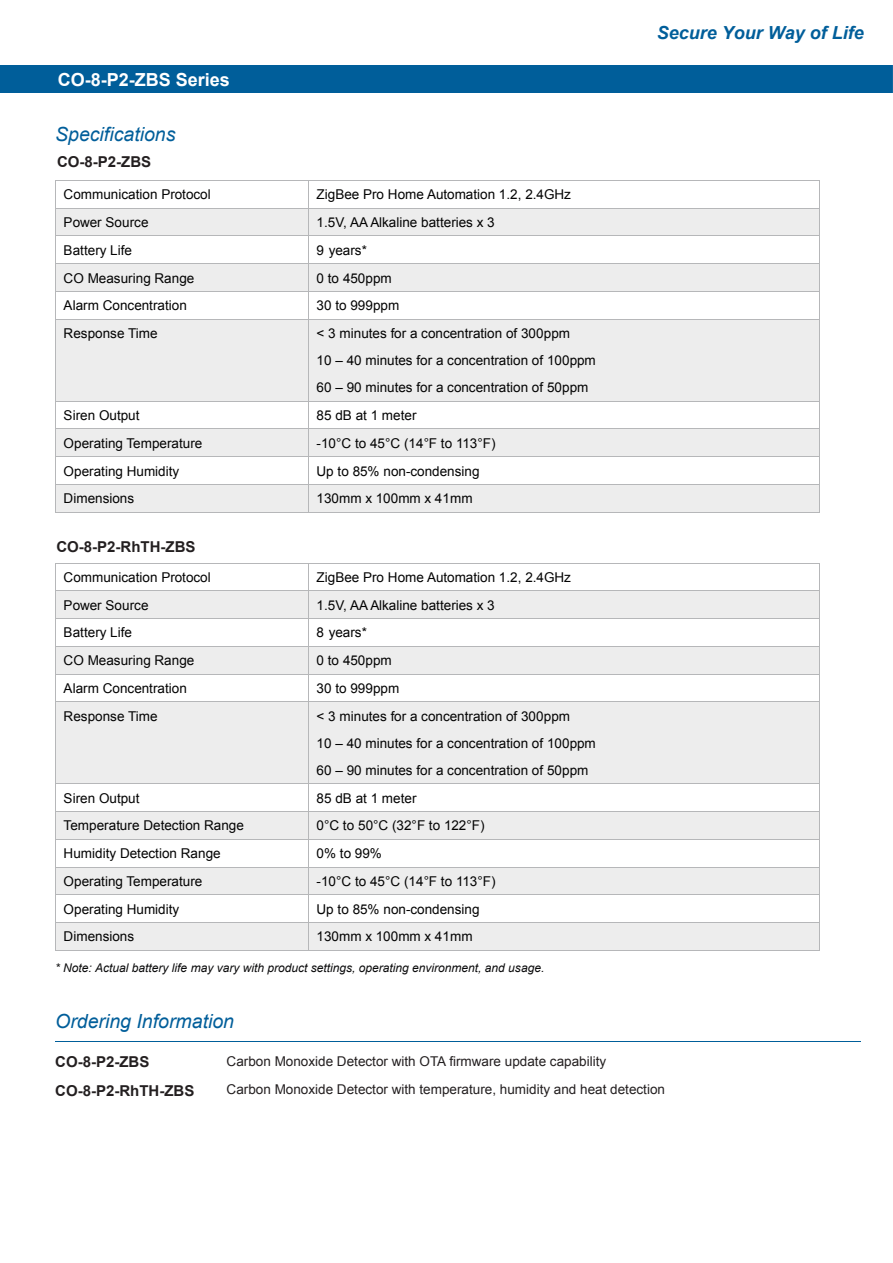
<style>
.page{position:relative;width:893px;height:1263px;background:#fff}
.page>*{position:absolute;margin:0;border:0;box-sizing:border-box;transform-origin:0 0}
.t1{font:italic 19.5px "Arial";color:#005e9a}
.t2{font:italic 700 18px "Arial";color:#005e9a}
.t3{font:700 18px "Arial";color:#fff}
.t4{font:700 15px/28.8px "Arial";color:#231f20}
.t5{font:13.5px/27px "Arial";letter-spacing:.005em;color:#030303}
.t6{font:13.5px/28.5px "Arial";color:#231f20}
.t7{font:italic 12px "Arial";color:#0a0a0b}
</style>
<div class="page">
<hr style="left:56px;top:563px;width:252px;height:1px;background:#b6b7b9">
<hr style="left:309px;top:563px;width:509px;height:1px;background:#b6b7b9">
<div style="left:56px;top:591px;width:252px;height:27px;background:#ededed"></div>
<div style="left:309px;top:591px;width:509px;height:27px;background:#ededed"></div>
<hr style="left:56px;top:590px;width:252px;height:1px;background:#b6b7b9">
<hr style="left:309px;top:590px;width:509px;height:1px;background:#b6b7b9">
<hr style="left:56px;top:618px;width:252px;height:1px;background:#b6b7b9">
<hr style="left:309px;top:618px;width:509px;height:1px;background:#b6b7b9">
<div style="left:56px;top:647px;width:252px;height:27px;background:#ededed"></div>
<div style="left:309px;top:647px;width:509px;height:27px;background:#ededed"></div>
<hr style="left:56px;top:646px;width:252px;height:1px;background:#b6b7b9">
<hr style="left:309px;top:646px;width:509px;height:1px;background:#b6b7b9">
<hr style="left:56px;top:674px;width:252px;height:1px;background:#b6b7b9">
<hr style="left:309px;top:674px;width:509px;height:1px;background:#b6b7b9">
<div style="left:56px;top:702px;width:252px;height:81px;background:#ededed"></div>
<div style="left:309px;top:702px;width:509px;height:81px;background:#ededed"></div>
<svg style="left:55px;top:563px;width:1px;height:139px"></svg>
<hr style="left:56px;top:702px;width:252px;height:1px;background:#b6b7b9">
<svg style="left:308px;top:563px;width:1px;height:139px"></svg>
<hr style="left:309px;top:702px;width:509px;height:1px;background:#b6b7b9">
<svg style="left:818px;top:563px;width:1px;height:139px"></svg>
<hr style="left:55px;top:702px;width:1px;height:81px;background:#b6b7b9">
<hr style="left:308px;top:702px;width:1px;height:81px;background:#b6b7b9">
<hr style="left:818px;top:702px;width:1px;height:81px;background:#b6b7b9">
<hr style="left:56px;top:783px;width:252px;height:1px;background:#b6b7b9">
<hr style="left:309px;top:783px;width:509px;height:1px;background:#b6b7b9">
<div style="left:56px;top:812px;width:252px;height:27px;background:#ededed"></div>
<div style="left:309px;top:812px;width:509px;height:27px;background:#ededed"></div>
<hr style="left:56px;top:811px;width:252px;height:1px;background:#b6b7b9">
<hr style="left:309px;top:811px;width:509px;height:1px;background:#b6b7b9">
<hr style="left:56px;top:839px;width:252px;height:1px;background:#b6b7b9">
<hr style="left:309px;top:839px;width:509px;height:1px;background:#b6b7b9">
<div style="left:56px;top:868px;width:252px;height:27px;background:#ededed"></div>
<div style="left:309px;top:868px;width:509px;height:27px;background:#ededed"></div>
<hr style="left:56px;top:867px;width:252px;height:1px;background:#b6b7b9">
<hr style="left:309px;top:867px;width:509px;height:1px;background:#b6b7b9">
<hr style="left:56px;top:895px;width:252px;height:1px;background:#b6b7b9">
<hr style="left:309px;top:895px;width:509px;height:1px;background:#b6b7b9">
<div style="left:56px;top:923px;width:252px;height:27px;background:#ededed"></div>
<div style="left:309px;top:923px;width:509px;height:27px;background:#ededed"></div>
<hr style="left:56px;top:922px;width:252px;height:1px;background:#b6b7b9">
<hr style="left:309px;top:922px;width:509px;height:1px;background:#b6b7b9">
<svg style="left:55px;top:783px;width:1px;height:168px"></svg>
<hr style="left:56px;top:950px;width:252px;height:1px;background:#b6b7b9">
<svg style="left:308px;top:783px;width:1px;height:168px"></svg>
<hr style="left:309px;top:950px;width:509px;height:1px;background:#b6b7b9">
<svg style="left:818px;top:783px;width:1px;height:168px"></svg>
<div style="left:0;top:65px;width:892px;height:28px;background:#005e9a"></div>
<hr style="left:55px;top:1041px;width:806px;height:1px;background:#005e9a">
<hr style="left:56px;top:180px;width:252px;height:1px;background:#b6b7b9">
<hr style="left:309px;top:180px;width:509px;height:1px;background:#b6b7b9">
<div style="left:56px;top:209px;width:252px;height:27px;background:#ededed"></div>
<div style="left:309px;top:209px;width:509px;height:27px;background:#ededed"></div>
<hr style="left:56px;top:208px;width:252px;height:1px;background:#b6b7b9">
<hr style="left:309px;top:208px;width:509px;height:1px;background:#b6b7b9">
<hr style="left:56px;top:236px;width:252px;height:1px;background:#b6b7b9">
<hr style="left:309px;top:236px;width:509px;height:1px;background:#b6b7b9">
<div style="left:56px;top:264px;width:252px;height:27px;background:#ededed"></div>
<div style="left:309px;top:264px;width:509px;height:27px;background:#ededed"></div>
<hr style="left:56px;top:264px;width:252px;height:1px;background:#b6b7b9">
<hr style="left:309px;top:264px;width:509px;height:1px;background:#b6b7b9">
<hr style="left:56px;top:291px;width:252px;height:1px;background:#b6b7b9">
<hr style="left:309px;top:291px;width:509px;height:1px;background:#b6b7b9">
<div style="left:56px;top:320px;width:252px;height:81px;background:#ededed"></div>
<div style="left:309px;top:320px;width:509px;height:81px;background:#ededed"></div>
<svg style="left:55px;top:180px;width:1px;height:140px"></svg>
<hr style="left:56px;top:319px;width:252px;height:1px;background:#b6b7b9">
<svg style="left:308px;top:180px;width:1px;height:140px"></svg>
<hr style="left:309px;top:319px;width:509px;height:1px;background:#b6b7b9">
<svg style="left:818px;top:180px;width:1px;height:140px"></svg>
<hr style="left:55px;top:320px;width:1px;height:81px;background:#b6b7b9">
<hr style="left:308px;top:320px;width:1px;height:81px;background:#b6b7b9">
<hr style="left:818px;top:320px;width:1px;height:81px;background:#b6b7b9">
<hr style="left:56px;top:401px;width:252px;height:1px;background:#b6b7b9">
<hr style="left:309px;top:401px;width:509px;height:1px;background:#b6b7b9">
<div style="left:56px;top:429px;width:252px;height:27px;background:#ededed"></div>
<div style="left:309px;top:429px;width:509px;height:27px;background:#ededed"></div>
<hr style="left:56px;top:429px;width:252px;height:1px;background:#b6b7b9">
<hr style="left:309px;top:429px;width:509px;height:1px;background:#b6b7b9">
<hr style="left:56px;top:456px;width:252px;height:1px;background:#b6b7b9">
<hr style="left:309px;top:456px;width:509px;height:1px;background:#b6b7b9">
<div style="left:56px;top:485px;width:252px;height:27px;background:#ededed"></div>
<div style="left:309px;top:485px;width:509px;height:27px;background:#ededed"></div>
<hr style="left:56px;top:484px;width:252px;height:1px;background:#b6b7b9">
<hr style="left:309px;top:484px;width:509px;height:1px;background:#b6b7b9">
<svg style="left:55px;top:401px;width:1px;height:112px"></svg>
<hr style="left:56px;top:512px;width:252px;height:1px;background:#b6b7b9">
<svg style="left:308px;top:401px;width:1px;height:112px"></svg>
<hr style="left:309px;top:512px;width:509px;height:1px;background:#b6b7b9">
<svg style="left:818px;top:401px;width:1px;height:112px"></svg>
<h2 class="t3" style="left:58px;top:72px;width:174px">CO-8-P2-ZBS Series</h2>
<h1 class="t1" style="left:55px;top:127px;width:122px">Specifications</h1>
<p class="t4" style="left:57px;top:149px;width:96px">CO-8-P2-ZBS</p>
<p class="t5" style="left:64px;top:182px;width:149px">Communication Protocol</p>
<p class="t5" style="left:316px;top:182px;width:256px">ZigBee Pro Home Automation 1.2, 2.4GHz</p>
<p class="t5" style="left:64px;top:210px;width:86px">Power Source</p>
<p class="t5" style="left:316px;top:210px;width:180px">1.5V, AA Alkaline batteries x 3</p>
<p class="t5" style="left:64px;top:238px;width:70px">Battery Life</p>
<p class="t5" style="left:316px;top:238px;width:52px">9 years*</p>
<p class="t5" style="left:64px;top:266px;width:132px">CO Measuring Range</p>
<p class="t5" style="left:316px;top:266px;width:77px">0 to 450ppm</p>
<p class="t5" style="left:64px;top:293px;width:125px">Alarm Concentration</p>
<p class="t5" style="left:316px;top:293px;width:84px">30 to 999ppm</p>
<p class="t5" style="left:64px;top:321px;width:95px">Response Time</p>
<p class="t5" style="left:316px;top:321px;width:281px">&lt; 3 minutes for a concentration of 300ppm<br>10 – 40 minutes for a concentration of 100ppm<br>60 – 90 minutes for a concentration of 50ppm</p>
<p class="t5" style="left:64px;top:403px;width:77px">Siren Output</p>
<p class="t5" style="left:316px;top:403px;width:102px">85 dB at 1 meter</p>
<p class="t5" style="left:64px;top:431px;width:140px">Operating Temperature</p>
<p class="t5" style="left:316px;top:431px;width:181px">-10°C to 45°C (14°F to 113°F)</p>
<p class="t5" style="left:64px;top:459px;width:117px">Operating Humidity</p>
<p class="t5" style="left:316px;top:459px;width:164px">Up to 85% non-condensing</p>
<p class="t5" style="left:64px;top:486px;width:72px">Dimensions</p>
<p class="t5" style="left:316px;top:486px;width:158px">130mm x 100mm x 41mm</p>
<p class="t4" style="left:56px;top:534px;width:141px">CO-8-P2-RhTH-ZBS</p>
<p class="t5" style="left:64px;top:565px;width:149px">Communication Protocol</p>
<p class="t5" style="left:316px;top:565px;width:256px">ZigBee Pro Home Automation 1.2, 2.4GHz</p>
<p class="t5" style="left:64px;top:593px;width:86px">Power Source</p>
<p class="t5" style="left:316px;top:593px;width:180px">1.5V, AA Alkaline batteries x 3</p>
<p class="t5" style="left:64px;top:620px;width:70px">Battery Life</p>
<p class="t5" style="left:316px;top:620px;width:52px">8 years*</p>
<p class="t5" style="left:64px;top:648px;width:132px">CO Measuring Range</p>
<p class="t5" style="left:316px;top:648px;width:77px">0 to 450ppm</p>
<p class="t5" style="left:64px;top:676px;width:125px">Alarm Concentration</p>
<p class="t5" style="left:316px;top:676px;width:84px">30 to 999ppm</p>
<p class="t5" style="left:64px;top:704px;width:95px">Response Time</p>
<p class="t5" style="left:316px;top:704px;width:281px">&lt; 3 minutes for a concentration of 300ppm<br>10 – 40 minutes for a concentration of 100ppm<br>60 – 90 minutes for a concentration of 50ppm</p>
<p class="t5" style="left:64px;top:786px;width:77px">Siren Output</p>
<p class="t5" style="left:316px;top:786px;width:102px">85 dB at 1 meter</p>
<p class="t5" style="left:64px;top:813px;width:182px">Temperature Detection Range</p>
<p class="t5" style="left:316px;top:813px;width:170px">0°C to 50°C (32°F to 122°F)</p>
<p class="t5" style="left:64px;top:841px;width:158px">Humidity Detection Range</p>
<p class="t5" style="left:316px;top:841px;width:67px">0% to 99%</p>
<p class="t5" style="left:64px;top:869px;width:140px">Operating Temperature</p>
<p class="t5" style="left:316px;top:869px;width:181px">-10°C to 45°C (14°F to 113°F)</p>
<p class="t5" style="left:64px;top:897px;width:117px">Operating Humidity</p>
<p class="t5" style="left:316px;top:897px;width:164px">Up to 85% non-condensing</p>
<p class="t5" style="left:64px;top:924px;width:72px">Dimensions</p>
<p class="t5" style="left:316px;top:924px;width:158px">130mm x 100mm x 41mm</p>
<p class="t7" style="left:55px;top:963px;width:490px">* Note: Actual battery life may vary with product settings, operating environment, and usage.</p>
<h2 class="t2" style="left:656px;top:26px;width:209px">Secure Your Way of Life</h2>
<h1 class="t1" style="left:55px;top:1014px;width:180px">Ordering Information</h1>
<p class="t4" style="left:55px;top:1048px;width:141px">CO-8-P2-ZBS<br>CO-8-P2-RhTH-ZBS</p>
<p class="t6" style="left:227px;top:1048px;width:440px">Carbon Monoxide Detector with OTA firmware update capability<br>Carbon Monoxide Detector with temperature, humidity and heat detection</p>
</div>
